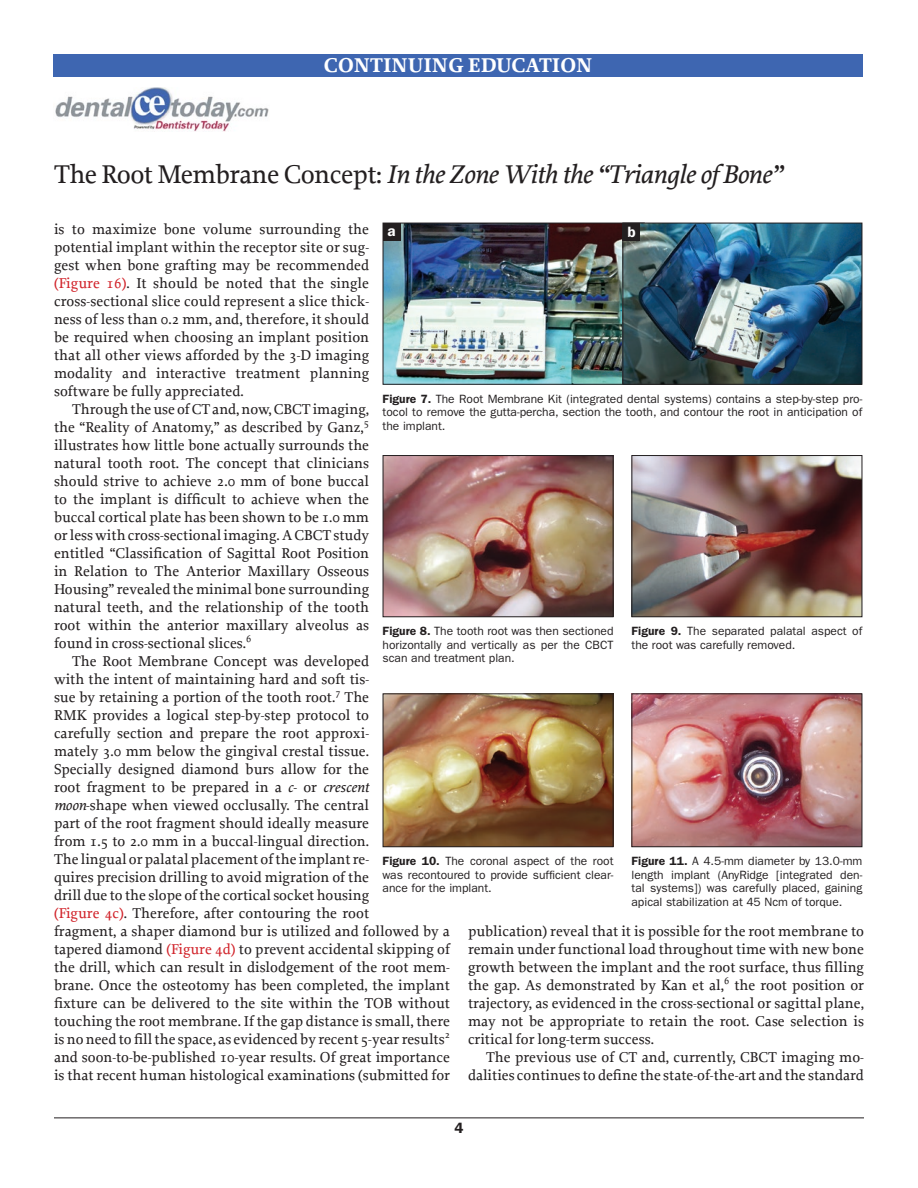
<style>
.page{position:relative;width:918px;height:1188px;background:#fff}
.page>*{position:absolute;margin:0;border:0;box-sizing:border-box;transform-origin:0 0}
.Clinical_Headline{font:italic 500 27px "Proforma";letter-spacing:-.02em;color:#231f20}
.t1{font:700 21px "Proforma";color:#fff}
.Body_Text{font:500 15px/18px "Proforma";color:#231f20;text-align:justify}
.Body_Text_first_Para{font:500 15px/18px "Proforma";letter-spacing:.005em;color:#231f20;text-align:justify}
.t2{font:600 15px "Franklin Gothic";color:#fff}
.t3{font:600 15px "Franklin Gothic";color:#231f20}
.Legend{font:12px/13.5px "Franklin Gothic";color:#231f20;text-align:justify}
.s1{font-style:normal}
.s2{color:#d1232a}
.s3{font-style:italic}
.s4{font-weight:600}
</style>
<div class="page">
<div style="left:53px;top:54px;width:810px;height:23px;background:#3e66b1"></div>
<hr style="left:54px;top:1118px;width:810px;height:1px;background:#231f20">
<img style="left:55px;top:88px;width:214px;height:43px">
<img style="left:385px;top:225px;width:237px;height:158px">
<div style="left:383px;top:223px;width:262px;height:162px;border:1px solid #231f20"></div>
<img style="left:624px;top:225px;width:236px;height:158px">
<div style="left:622px;top:223px;width:240px;height:162px;border:1px solid #231f20"></div>
<div style="left:383px;top:223px;width:18px;height:18px;background:#231f20"></div>
<div style="left:622px;top:223px;width:18px;height:18px;background:#231f20"></div>
<img style="left:385px;top:457px;width:227px;height:158px">
<div style="left:383px;top:455px;width:231px;height:162px;border:1px solid #231f20"></div>
<img style="left:634px;top:457px;width:226px;height:158px">
<div style="left:632px;top:455px;width:230px;height:162px;border:1px solid #231f20"></div>
<img style="left:385px;top:695px;width:227px;height:150px">
<div style="left:383px;top:693px;width:231px;height:154px;border:1px solid #231f20"></div>
<img style="left:634px;top:695px;width:226px;height:150px">
<div style="left:632px;top:693px;width:230px;height:154px;border:1px solid #231f20"></div>
<h2 class="t1" style="left:324px;top:52px;width:270px">CONTINUING EDUCATION</h2>
<p class="Clinical_Headline" style="left:54px;top:159px;width:730px"><span class="s1">The Root Membrane Concept:</span> In the Zone With the “Triangle of Bone”</p>
<p class="Body_Text_first_Para" style="left:54px;top:220px;width:317px">is to maximize bone volume surrounding the potential implant within the receptor site or sug&shy;gest when bone grafting may be recommended <span class="s2">(Figure 16)</span>. It should be noted that the single cross-sectional slice could represent a slice thick&shy;ness of less than 0.2 mm, and, therefore, it should be required when choosing an implant position that all other views afforded by the 3-D imaging modality and interactive treatment planning software be fully appreciated.</p>
<p class="Body_Text" style="left:54px;top:400px;width:317px;text-indent:18px">Through the use of CT and, now, CBCT imaging, the “Reality of Anatomy,” as described by Ganz,<sup>5 </sup>illustrates how little bone actually surrounds the natural tooth root. The concept that clinicians should strive to achieve 2.0 mm of bone buccal to the implant is difficult to achieve when the buccal cortical plate has been shown to be 1.0 mm or less with cross-sectional imaging. A CBCT study entitled “Classification of Sagittal Root Position in Relation to The Anterior Maxillary Osseous Housing” revealed the minimal bone surrounding natural teeth, and the relationship of the tooth root within the anterior maxillary alveolus as found in cross-sectional slices.<sup>6</sup></p>
<p class="Body_Text" style="left:54px;top:652px;width:398px;text-align:left;text-indent:18px">The Root Membrane Concept was developed<br>with the intent of maintaining hard and soft tis-<br>sue by retaining a portion of the tooth root.<sup>7</sup> The<br>RMK provides a logical step-by-step protocol to<br>carefully section and prepare the root approxi-<br>mately 3.0 mm below the gingival crestal tissue.<br>Specially designed diamond burs allow for the<br>root fragment to be prepared in a <span class="s3">c</span>- or <span class="s3">crescent<br>moon</span>-shape when viewed occlusally. The central<br>part of the root fragment should ideally measure<br>from 1.5 to 2.0 mm in a buccal-lingual direction.<br>The lingual or palatal placement of the implant re-<br>quires precision drilling to avoid migration of the<br>drill due to the slope of the cortical socket housing<br><span class="s2">(Figure 4c)</span>. Therefore, after contouring the root<br>fragment, a shaper diamond bur is utilized and followed by a tapered diamond <span class="s2">(Figure 4d)</span> to prevent accidental skipping of the drill, which can result in dislodgement of the root mem&shy;brane. Once the osteotomy has been completed, the implant fixture can be delivered to the site within the TOB without touching the root membrane. If the gap distance is small, there is no need to fill the space, as evidenced by recent 5-year results<sup>2 </sup>and soon-to-be-published 10-year results. Of great importance is that recent human histological examinations (submitted for</p>
<p class="t2" style="left:388px;top:222px;width:10px">a</p>
<p class="t2" style="left:627px;top:223px;width:10px">b</p>
<p class="Legend" style="left:383px;top:392px;width:481px"><span class="s4">Figure 7.</span> The Root Membrane Kit (integrated dental systems) contains a step-by-step pro&shy;tocol to remove the gutta-percha, section the tooth, and contour the root in anticipation of the implant.</p>
<p class="Legend" style="left:383px;top:624px;width:232px"><span class="s4">Figure 8.</span> The tooth root was then sectioned horizontally and vertically as per the CBCT scan and treatment plan.</p>
<p class="Legend" style="left:632px;top:624px;width:232px"><span class="s4">Figure 9.</span> The separated palatal aspect of the root was carefully removed.</p>
<p class="Legend" style="left:383px;top:854px;width:232px"><span class="s4">Figure 10.</span> The coronal aspect of the root was recontoured to provide sufficient clear&shy;ance for the implant.</p>
<p class="Legend" style="left:632px;top:854px;width:232px"><span class="s4">Figure 11.</span> A 4.5-mm diameter by 13.0-mm length implant (AnyRidge [integrated den&shy;tal systems]) was carefully placed, gaining apical stabilization at 45 Ncm of torque.</p>
<p class="Body_Text" style="left:468px;top:922px;width:398px">publication) reveal that it is possible for the root membrane to remain under functional load throughout time with new bone growth between the implant and the root surface, thus filling the gap. As demonstrated by Kan et al,<sup>6</sup> the root position or trajectory, as evidenced in the cross-sectional or sagittal plane, may not be appropriate to retain the root. Case selection is critical for long-term success.</p>
<p class="Body_Text" style="left:468px;top:1048px;width:398px;text-align:right">The previous use of CT and, currently, CBCT imaging mo&shy;dalities continues to define the state-of-the-art and the standard</p>
<p class="t3" style="left:455px;top:1119px;width:10px">4</p>
</div>
